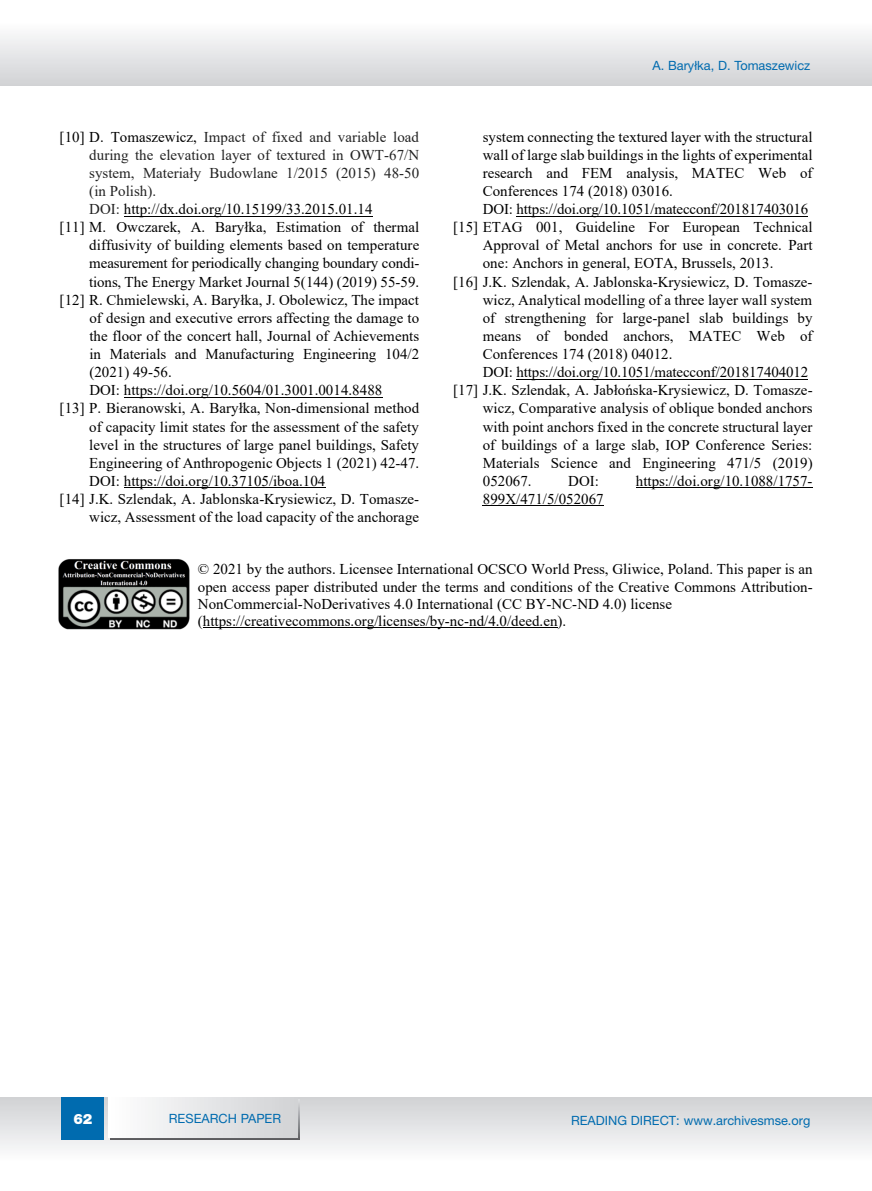
<style>
.page{position:relative;width:872px;height:1191px;background:#fff}
.page>*{position:absolute;margin:0;border:0;box-sizing:border-box;transform-origin:0 0}
.t1{font:15px/17.2px "Times New Roman";letter-spacing:.005em;color:#000}
.t2{font:15px "Times New Roman";color:#222}
.t3{font:900 14.25px "Helvetica Neue LT Pro";color:#fff}
.t4{font:12.75px "Helvetica Neue LT Pro";color:#006baf}
.s1{color:#000}
.s2{color:#222}
</style>
<div class="page">
<svg style="left:0;top:35px;width:871px;height:50px"></svg>
<svg style="left:0;top:1097px;width:871px;height:52px"></svg>
<div style="left:62px;top:1097px;width:42px;height:43px;background:#006baf"></div>
<div style="left:111px;top:1099px;width:189px;height:41px;background:linear-gradient(to right,#fdfdfe,#d0d1d4)"></div>
<svg style="left:108px;top:1097px;width:190px;height:40px"></svg>
<hr style="left:124px;top:216px;width:248px;height:1px;background:#000">
<hr style="left:124px;top:397px;width:258px;height:1px;background:#000">
<hr style="left:124px;top:487px;width:201px;height:1px;background:#000">
<hr style="left:516px;top:216px;width:292px;height:1px;background:#000">
<hr style="left:516px;top:379px;width:292px;height:1px;background:#000">
<hr style="left:636px;top:487px;width:176px;height:1px;background:#000">
<hr style="left:483px;top:505px;width:121px;height:1px;background:#000">
<hr style="left:203px;top:627px;width:354px;height:1px;background:#000">
<img style="left:59px;top:559px;width:130px;height:70px">
<p class="t2" style="left:60px;top:126px;width:361px"><span class="s1">[10] D. Tomaszewicz,</span> Impact of fixed and variable load</p>
<p class="t2" style="left:89px;top:144px;width:331px">during the elevation layer of textured in OWT-67/N</p>
<p class="t2" style="left:89px;top:162px;width:331px">system, Materiały Budowlane 1/2015 (2015) 48-50</p>
<p class="t2" style="left:89px;top:180px;width:68px">(in Polish).</p>
<p class="t1" style="left:89px;top:200px;width:285px"><span class="s2">DOI:</span> http://dx.doi.org/10.15199/33.2015.01.14</p>
<p class="t1" style="left:60px;top:218px;width:361px">[11] M. Owczarek, A. Baryłka, Estimation of thermal</p>
<p class="t1" style="left:89px;top:236px;width:331px">diffusivity of building elements based on temperature</p>
<p class="t1" style="left:89px;top:254px;width:331px">measurement for periodically changing boundary condi-</p>
<p class="t1" style="left:89px;top:272px;width:331px">tions, The Energy Market Journal 5(144) (2019) 55-59.</p>
<p class="t1" style="left:60px;top:290px;width:361px">[12] R. Chmielewski, A. Baryłka, J. Obolewicz, The impact</p>
<p class="t1" style="left:89px;top:309px;width:331px">of design and executive errors affecting the damage to</p>
<p class="t1" style="left:89px;top:327px;width:331px">the floor of the concert hall, Journal of Achievements</p>
<p class="t1" style="left:89px;top:345px;width:331px">in Materials and Manufacturing Engineering 104/2</p>
<p class="t1" style="left:89px;top:363px;width:84px">(2021) 49-56.</p>
<p class="t1" style="left:89px;top:381px;width:294px">DOI: https://doi.org/10.5604/01.3001.0014.8488</p>
<p class="t1" style="left:60px;top:399px;width:361px">[13] P. Bieranowski, A. Baryłka, Non-dimensional method</p>
<p class="t1" style="left:89px;top:417px;width:331px">of capacity limit states for the assessment of the safety</p>
<p class="t1" style="left:89px;top:435px;width:331px">level in the structures of large panel buildings, Safety</p>
<p class="t1" style="left:89px;top:454px;width:331px">Engineering of Anthropogenic Objects 1 (2021) 42-47.</p>
<p class="t1" style="left:89px;top:472px;width:237px">DOI: https://doi.org/10.37105/iboa.104</p>
<p class="t1" style="left:60px;top:490px;width:361px">[14] J.K. Szlendak, A. Jablonska-Krysiewicz, D. Tomasze-</p>
<p class="t1" style="left:89px;top:508px;width:331px">wicz, Assessment of the load capacity of the anchorage</p>
<p class="t4" style="left:652px;top:57px;width:159px">A. Baryłka, D. Tomaszewicz</p>
<p class="t1" style="left:483px;top:128px;width:331px">system connecting the textured layer with the structural</p>
<p class="t1" style="left:483px;top:146px;width:331px">wall of large slab buildings in the lights of experimental</p>
<p class="t1" style="left:483px;top:164px;width:331px">research and FEM analysis, MATEC Web of</p>
<p class="t1" style="left:483px;top:182px;width:192px">Conferences 174 (2018) 03016.</p>
<p class="t1" style="left:483px;top:200px;width:327px">DOI: https://doi.org/10.1051/matecconf/201817403016</p>
<p class="t1" style="left:453px;top:218px;width:361px">[15] ETAG 001, Guideline For European Technical</p>
<p class="t1" style="left:483px;top:236px;width:331px">Approval of Metal anchors for use in concrete. Part</p>
<p class="t1" style="left:483px;top:254px;width:292px">one: Anchors in general, EOTA, Brussels, 2013.</p>
<p class="t1" style="left:453px;top:272px;width:361px">[16] J.K. Szlendak, A. Jablonska-Krysiewicz, D. Tomasze-</p>
<p class="t1" style="left:483px;top:290px;width:331px">wicz, Analytical modelling of a three layer wall system</p>
<p class="t1" style="left:483px;top:309px;width:331px">of strengthening for large-panel slab buildings by</p>
<p class="t1" style="left:483px;top:327px;width:331px">means of bonded anchors, MATEC Web of</p>
<p class="t1" style="left:483px;top:345px;width:191px">Conferences 174 (2018) 04012.</p>
<p class="t1" style="left:483px;top:363px;width:327px">DOI: https://doi.org/10.1051/matecconf/201817404012</p>
<p class="t1" style="left:453px;top:381px;width:361px">[17] J.K. Szlendak, A. Jabłońska-Krysiewicz, D. Tomasze-</p>
<p class="t1" style="left:483px;top:399px;width:331px">wicz, Comparative analysis of oblique bonded anchors</p>
<p class="t1" style="left:483px;top:417px;width:331px">with point anchors fixed in the concrete structural layer</p>
<p class="t1" style="left:483px;top:435px;width:331px">of buildings of a large slab, IOP Conference Series:</p>
<p class="t1" style="left:483px;top:454px;width:331px">Materials Science and Engineering 471/5 (2019)</p>
<p class="t1" style="left:483px;top:472px;width:50px">052067.</p>
<p class="t1" style="left:568px;top:472px;width:32px">DOI:</p>
<p class="t1" style="left:636px;top:472px;width:178px">https://doi.org/10.1088/1757-</p>
<p class="t1" style="left:483px;top:490px;width:122px">899X/471/5/052067</p>
<p class="t1" style="left:198px;top:560px;width:616px">© 2021 by the authors. Licensee International OCSCO World Press, Gliwice, Poland. This paper is an open access paper distributed under the terms and conditions of the Creative Commons Attribution-NonCommercial-NoDerivatives 4.0 International (CC BY-NC-ND 4.0) license (https://creativecommons.org/licenses/by-nc-nd/4.0/deed.en).</p>
<p class="t3" style="left:73px;top:1110px;width:21px">62</p>
<p class="t4" style="left:169px;top:1110px;width:114px">RESEARCH PAPER</p>
<p class="t4" style="left:571px;top:1112px;width:241px">READING DIRECT: www.archivesmse.org</p>
</div>
